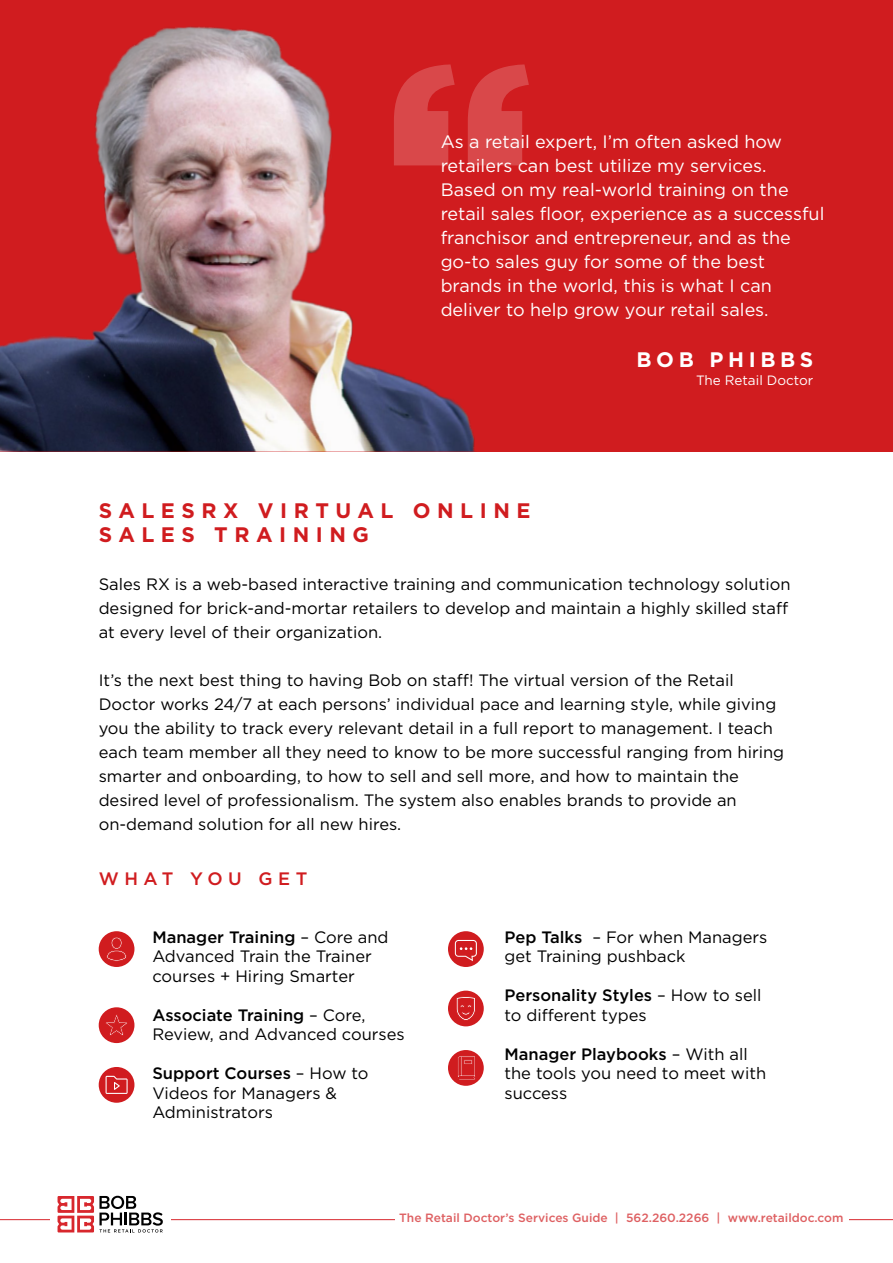
<style>
.page{position:relative;width:893px;height:1263px;background:#fff}
.page>*{position:absolute;margin:0;border:0;box-sizing:border-box;transform-origin:0 0}
.t1{font:900 279px "Gotham";color:#fff}
.t2{font:700 21px/24px "Gotham";letter-spacing:.31em;color:#d01c1f}
.t3{font:700 21px "Gotham";letter-spacing:.22em;color:#fff}
.t4{font:18px/24px "Gotham";color:#fff}
.t5{font:500 18px "Gotham";letter-spacing:.31em;color:#d01c1f}
.t6{font:16.5px/19.5px "Gotham";color:#000}
.t7{font:13.5px "Gotham";color:#fff}
.t8{font:500 12px "Gotham";color:#de6062}
.s1{font-weight:500}
</style>
<div class="page">
<hr style="left:0;top:1219px;width:893px;height:1px;background:#d8272d">
<div style="left:395px;top:1210px;width:454px;height:22px;background:#fff"></div>
<div style="left:50px;top:1189px;width:121px;height:48px;background:#fff"></div>
<svg style="left:58px;top:1196px;width:105px;height:36px"></svg>
<div style="left:99px;top:931px;width:35px;height:36px;background:#d01c1f;border-radius:50%"></div>
<div style="left:448px;top:931px;width:36px;height:36px;background:#d01c1f;border-radius:50%"></div>
<div style="left:99px;top:1007px;width:35px;height:36px;background:#d01c1f;border-radius:50%"></div>
<div style="left:448px;top:991px;width:36px;height:35px;background:#d01c1f;border-radius:50%"></div>
<div style="left:99px;top:1067px;width:35px;height:36px;background:#d01c1f;border-radius:50%"></div>
<div style="left:448px;top:1050px;width:36px;height:36px;background:#d01c1f;border-radius:50%"></div>
<div style="left:0;top:0;width:893px;height:452px;background:#d01c1f"></div>
<img style="left:0;top:26px;width:475px;height:426px">
<svg style="left:458px;top:1056px;width:17px;height:24px"></svg>
<svg style="left:456px;top:996px;width:19px;height:25px"></svg>
<svg style="left:455px;top:940px;width:22px;height:21px"></svg>
<svg style="left:106px;top:937px;width:21px;height:24px"></svg>
<svg style="left:106px;top:1015px;width:21px;height:21px"></svg>
<svg style="left:106px;top:1076px;width:22px;height:18px"></svg>
<h1 class="t1" style="left:383px;top:1px;width:154px">“</h1>
<p class="t4" style="left:441px;top:130px;width:385px">As a retail expert, I’m often asked how retailers can best utilize my services.<br>Based on my real-world training on the retail sales floor, experience as a successful franchisor and entrepreneur, and as the go-to sales guy for some of the best brands in the world, this is what I can deliver to help grow your retail sales.</p>
<p class="t3" style="left:636px;top:345px;width:178px">BOB PHIBBS</p>
<p class="t7" style="left:696px;top:371px;width:119px">The Retail Doctor</p>
<p class="t2" style="left:99px;top:498px;width:433px">SALESRX VIRTUAL ONLINE<br>SALES TRAINING</p>
<p class="t6" style="left:99px;top:572px;width:693px;line-height:24px">Sales RX is a web-based interactive training and communication technology solution designed for brick-and-mortar retailers to develop and maintain a highly skilled staff at every level of their organization.</p>
<p class="t6" style="left:99px;top:668px;width:687px;line-height:24px">It’s the next best thing to having Bob on staff! The virtual version of the Retail Doctor works 24/7 at each persons’ individual pace and learning style, while giving you the ability to track every relevant detail in a full report to management. I teach each team member all they need to know to be more successful ranging from hiring smarter and onboarding, to how to sell and sell more, and how to maintain the desired level of professionalism. The system also enables brands to provide an on-demand solution for all new hires.</p>
<p class="t5" style="left:99px;top:867px;width:210px">WHAT YOU GET</p>
<p class="t6" style="left:152px;top:927px;width:238px"><span class="s1">Manager Training</span> – Core and<br>Advanced Train the Trainer courses + Hiring Smarter</p>
<p class="t6" style="left:152px;top:1005px;width:254px"><span class="s1">Associate Training</span> – Core,<br>Review, and Advanced courses</p>
<p class="t6" style="left:152px;top:1063px;width:218px"><span class="s1">Support Courses</span> – How to<br>Videos for Managers &amp;<br>Administrators</p>
<p class="t6" style="left:504px;top:927px;width:264px"><span class="s1">Pep Talks</span> – For when Managers get Training pushback</p>
<p class="t6" style="left:504px;top:985px;width:258px"><span class="s1">Personality Styles</span> – How to sell to different types</p>
<p class="t6" style="left:504px;top:1044px;width:263px"><span class="s1">Manager Playbooks</span> – With all the tools you need to meet with success</p>
<p class="t8" style="left:399px;top:1210px;width:446px">The Retail Doctor’s Services Guide | 562.260.2266 | www.retaildoc.com</p>
</div>
